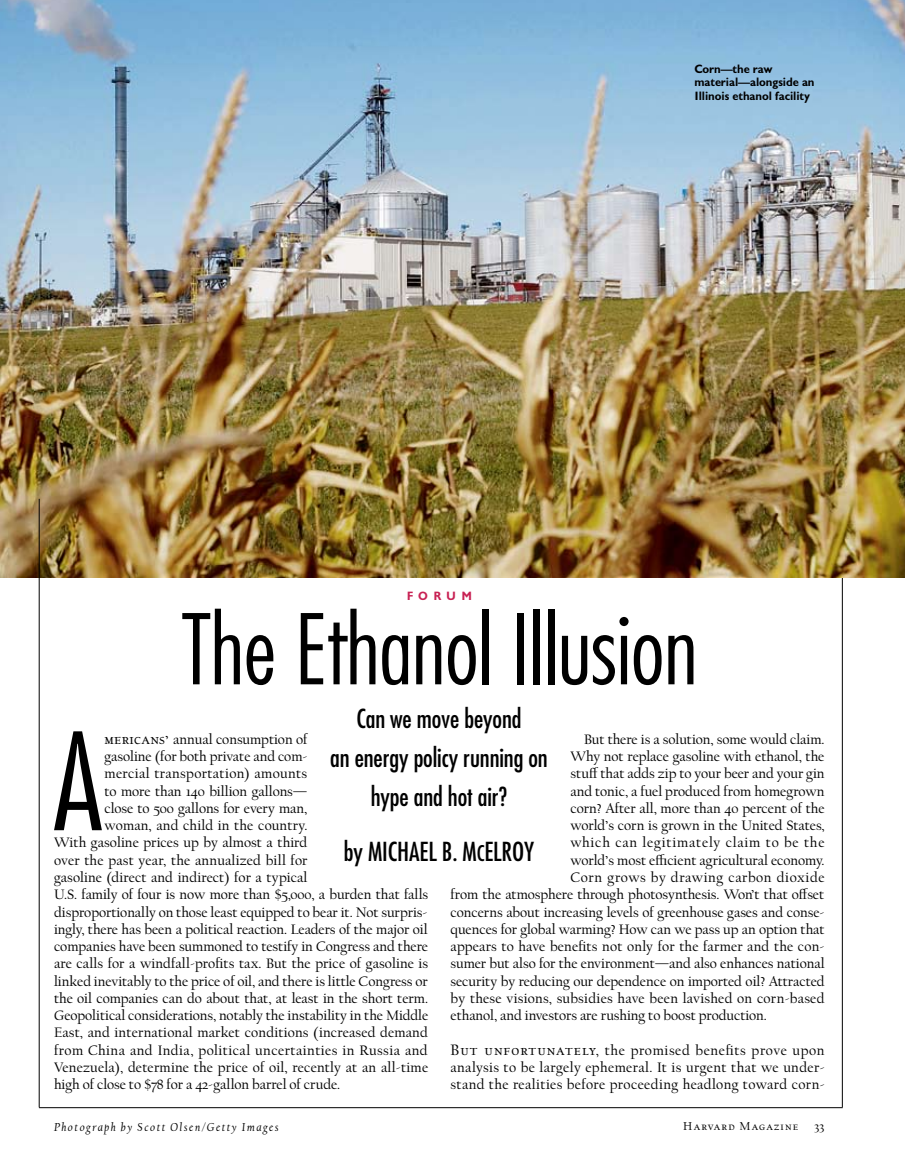
<style>
.page{position:relative;width:905px;height:1175px;background:#fff}
.page>*{position:absolute;margin:0;border:0;box-sizing:border-box;transform-origin:0 0}
.t1{font:300 condensed 131.1px "Futura";color:#000}
.t2{font:300 condensed 94.5px "Futura";letter-spacing:-.005em;color:#000}
.t3{font:condensed 25.5px/39px "Futura";letter-spacing:-.005em;color:#000;text-align:center}
.t4{font:14.25px/17.2px "Harvard Cal";letter-spacing:-.005em;color:#000;text-align:justify}
.t5{font:14.25px "Harvard Cal";letter-spacing:.015em;color:#000}
.t6{font:14.25px "Harvard Cal";letter-spacing:.03em;color:#000}
.t7{font:14.25px "Harvard Cal";letter-spacing:.055em;color:#000}
.t8{font:14.25px "Harvard Cal";letter-spacing:.04em;color:#000}
.t9{font:14.25px "Harvard Cal";letter-spacing:.02em;color:#000}
.t10{font:700 12px/13.5px "Gill Sans Display";letter-spacing:-.005em;color:#000}
.t11{font:italic 12px "Harvard Cal";letter-spacing:.125em;color:#000}
.t12{font:12px "Harvard Cal Expert";letter-spacing:.1em;color:#000}
.t13{font:700 12px "Gill Sans Display";letter-spacing:.445em;color:#c82254}
.s1{font-size:21px}
.s2{font-family:"Harvard Cal Expert";font-size:15.75px}
</style>
<div class="page">
<img style="left:0;top:0;width:904px;height:1109px">
<p class="t13" style="left:406px;top:589px;width:67px">FORUM</p>
<p class="t10" style="left:694px;top:62px;width:122px">Corn—the raw material—alongside an<br>Illinois ethanol facility</p>
<h2 class="t2" style="left:181px;top:590px;width:517px">The Ethanol Illusion</h2>
<h3 class="t3" style="left:330px;top:698px;width:219px">Can we move beyond<br>an energy policy running on hype and hot air?</h3>
<h3 class="t3" style="left:344px;top:832px;width:192px">by MICHAEL B. M<span class="s1">C</span>ELROY</h3>
<h1 class="t1" style="left:54px;top:699px;width:49px">A</h1>
<p class="t4" style="left:104px;top:731px;width:204px"><span class="s2">mericans’</span> annual consumption of</p>
<p class="t4" style="left:584px;top:731px;width:242px">But there is a solution, some would claim.</p>
<p class="t4" style="left:570px;top:748px;width:255px">Why not replace gasoline with ethanol, the</p>
<p class="t4" style="left:570px;top:766px;width:256px">stu≠ that adds zip to your beer and your gin</p>
<p class="t4" style="left:570px;top:783px;width:256px">and tonic, a fuel produced from homegrown</p>
<p class="t4" style="left:570px;top:800px;width:256px">corn? After all, more than 40 percent of the</p>
<p class="t4" style="left:570px;top:817px;width:256px">world’s corn is grown in the United States,</p>
<p class="t7" style="left:570px;top:835px;width:255px">which can legitimately claim to be the</p>
<p class="t4" style="left:570px;top:852px;width:256px">world’s most e∞cient agricultural economy.</p>
<p class="t8" style="left:570px;top:870px;width:255px">Corn grows by drawing carbon dioxide</p>
<p class="t4" style="left:450px;top:886px;width:375px">from the atmosphere through photosynthesis. Won’t that o≠set</p>
<p class="t4" style="left:450px;top:904px;width:375px">concerns about increasing levels of greenhouse gases and conse-</p>
<p class="t4" style="left:450px;top:921px;width:375px">quences for global warming? How can we pass up an option that</p>
<p class="t4" style="left:450px;top:938px;width:375px">appears to have benefits not only for the farmer and the con-</p>
<p class="t4" style="left:450px;top:955px;width:375px">sumer but also for the environment—and also enhances national</p>
<p class="t4" style="left:450px;top:973px;width:375px">security by reducing our dependence on imported oil? Attracted</p>
<p class="t5" style="left:450px;top:990px;width:375px">by these visions, subsidies have been lavished on corn-based</p>
<p class="t4" style="left:450px;top:1007px;width:318px">ethanol, and investors are rushing to boost production.</p>
<p class="t4" style="left:450px;top:1042px;width:376px"><span class="s2">But unfortunately,</span> the promised benefits prove upon analysis to be largely ephemeral. It is urgent that we under&shy;stand the realities before proceeding headlong toward corn-</p>
<p class="t4" style="left:104px;top:748px;width:204px">gasoline (for both private and com-</p>
<p class="t9" style="left:104px;top:766px;width:204px">mercial transportation) amounts</p>
<p class="t4" style="left:104px;top:783px;width:204px">to more than 140 billion gallons—</p>
<p class="t4" style="left:104px;top:800px;width:204px">close to 500 gallons for every man,</p>
<p class="t4" style="left:104px;top:817px;width:204px">woman, and child in the country.</p>
<p class="t4" style="left:54px;top:835px;width:255px">With gasoline prices up by almost a third</p>
<p class="t4" style="left:54px;top:852px;width:255px">over the past year, the annualized bill for</p>
<p class="t4" style="left:54px;top:869px;width:255px">gasoline (direct and indirect) for a typical</p>
<p class="t4" style="left:54px;top:886px;width:375px">U.S. family of four is now more than $5,000, a burden that falls</p>
<p class="t4" style="left:54px;top:904px;width:375px">disproportionally on those least equipped to bear it. Not surpris-</p>
<p class="t4" style="left:54px;top:921px;width:375px">ingly, there has been a political reaction. Leaders of the major oil</p>
<p class="t4" style="left:54px;top:938px;width:375px">companies have been summoned to testify in Congress and there</p>
<p class="t4" style="left:54px;top:955px;width:375px">are calls for a windfall-profits tax. But the price of gasoline is</p>
<p class="t4" style="left:54px;top:973px;width:375px">linked inevitably to the price of oil, and there is little Congress or</p>
<p class="t4" style="left:54px;top:990px;width:375px">the oil companies can do about that, at least in the short term.</p>
<p class="t4" style="left:54px;top:1007px;width:376px">Geopolitical considerations, notably the instability in the Middle</p>
<p class="t4" style="left:54px;top:1024px;width:375px">East, and international market conditions (increased demand</p>
<p class="t6" style="left:54px;top:1042px;width:375px">from China and India, political uncertainties in Russia and</p>
<p class="t4" style="left:54px;top:1059px;width:375px">Venezuela), determine the price of oil, recently at an all-time</p>
<p class="t4" style="left:54px;top:1076px;width:288px">high of close to $78 for a 42-gallon barrel of crude.</p>
<p class="t11" style="left:54px;top:1120px;width:226px">Photograph by Scott Olsen/Getty Images</p>
<p class="t12" style="left:683px;top:1120px;width:116px">Harvard Magazine</p>
<p class="t12" style="left:814px;top:1120px;width:12px">33</p>
</div>
